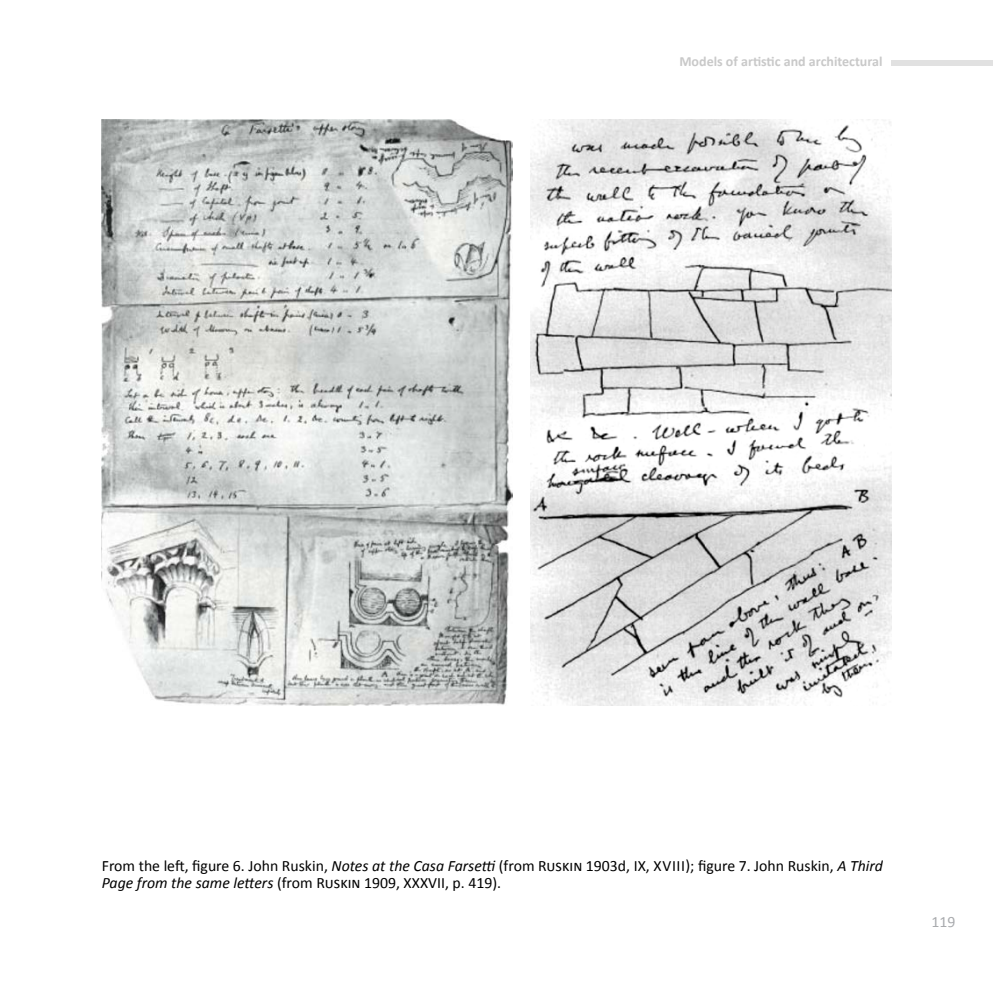
<style>
.page{position:relative;width:993px;height:993px;background:#fff}
.page>*{position:absolute;margin:0;border:0;box-sizing:border-box;transform-origin:0 0}
.t1{font:15.75px "Calibri";color:#000}
.t2{font:15.75px "Calibri";color:#a9abae}
.t3{font:700 14px "Calibri";color:#c9c9c9}
.s1{font-style:italic}
</style>
<div class="page">
<div style="left:890px;top:61px;width:102px;height:5px;background:#e1e1e1"></div>
<img style="left:102px;top:119px;width:410px;height:586px">
<img style="left:530px;top:119px;width:360px;height:585px">
<p class="t3" style="left:679px;top:51px;width:204px">Models of artistic and architectural</p>
<p class="t1" style="left:102px;top:854px;width:559px">From the left, figure 6. John Ruskin, <span class="s1">Notes at the Casa Farsetti</span> (from Ruskin 1903d, IX, xviii</p>
<p class="t1" style="left:685px;top:854px;width:199px">); figure 7. John Ruskin, <span class="s1">A Third</span></p>
<p class="t1" style="left:102px;top:871px;width:400px"><span class="s1">Page from the same letters</span> (from Ruskin 1909, XXXVII, p. 419).</p>
<p class="t2" style="left:931px;top:910px;width:25px">119</p>
</div>
